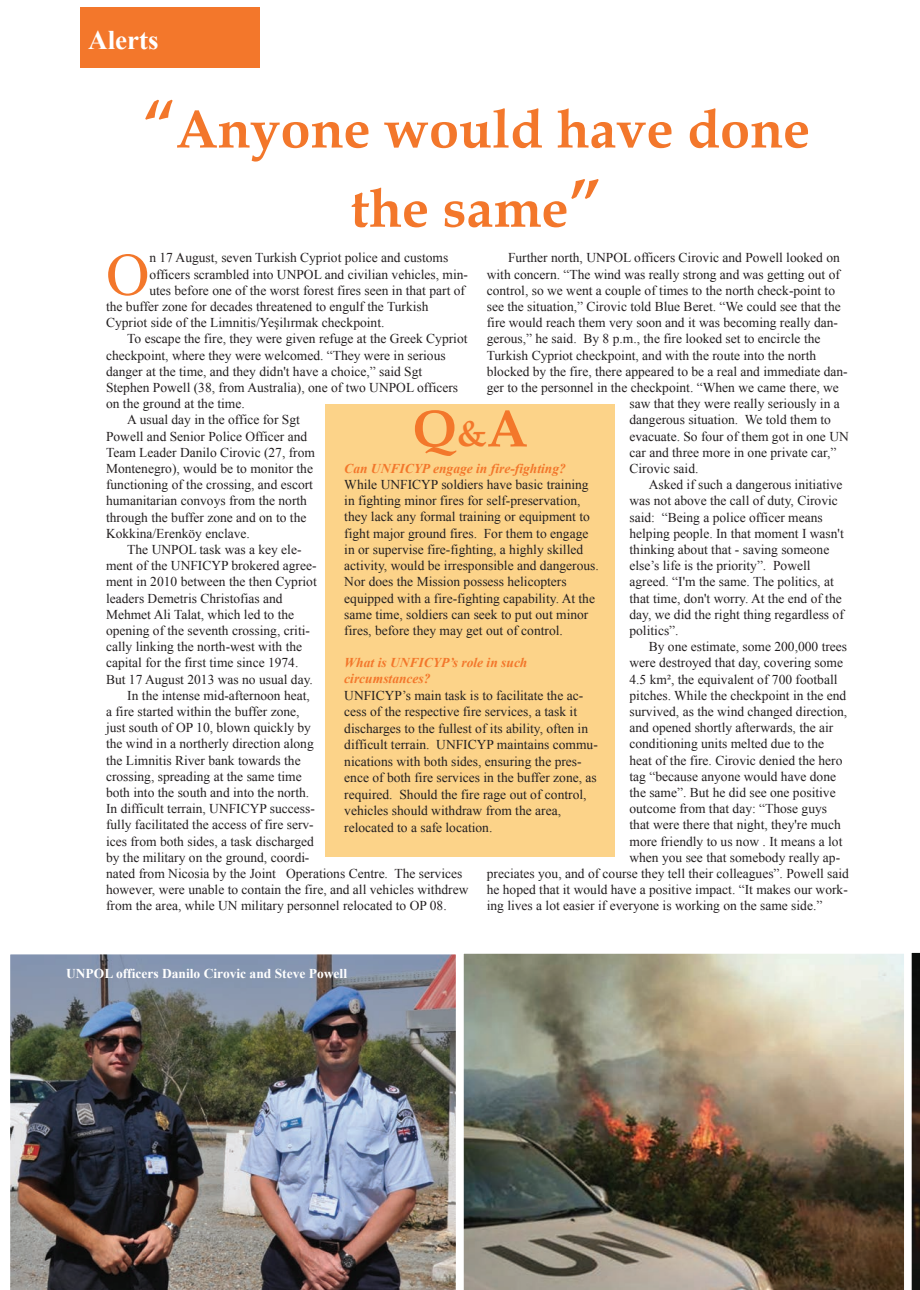
<style>
.page{position:relative;width:920px;height:1290px;background:#fff}
.page>*{position:absolute;margin:0;border:0;box-sizing:border-box;transform-origin:0 0}
.t1{font:60.15px "Times New Roman";color:#f3772b}
.t2{font:700 54px/79.2px "Book Antiqua";color:#f3772b;text-align:center}
.t3{font:700 52.5px "Book Antiqua";color:#f3772b}
.t4{font:700 27px "Times New Roman";color:#fff}
.t5{font:13.5px/16.2px "Times New Roman";color:#231f20}
.t6{font:italic 700 13.5px/16.2px "Times New Roman";color:#f3772b}
.t7{font:700 13.5px "Times New Roman";color:#fff}
.s1{font-size:66px}
.s2{font-size:36px}
</style>
<div class="page">
<img style="left:463px;top:953px;width:441px;height:337px">
<img style="left:10px;top:954px;width:446px;height:336px">
<div style="left:81px;top:7px;width:179px;height:60px;background:#f3772b"></div>
<div style="left:325px;top:404px;width:289px;height:453px;background:#fcd389"></div>
<svg style="left:911px;top:952px;width:9px;height:338px"></svg>
<h3 class="t4" style="left:88px;top:25px;width:72px">Alerts</h3>
<h2 class="t2" style="left:142px;top:91px;width:669px"><span class="s1">“</span>Anyone would have done the same<span class="s1">”</span></h2>
<h1 class="t1" style="left:106px;top:241px;width:45px">O</h1>
<p class="t5" style="left:149px;top:250px;width:300px">n 17 August, seven Turkish Cypriot police and customs</p>
<p class="t5" style="left:508px;top:250px;width:333px">Further north, UNPOL officers Cirovic and Powell looked on</p>
<p class="t5" style="left:487px;top:266px;width:355px">with concern. “The wind was really strong and was getting out of</p>
<p class="t5" style="left:487px;top:282px;width:350px">control, so we went a couple of times to the north check-point to</p>
<p class="t5" style="left:487px;top:298px;width:355px">see the situation,” Cirovic told Blue Beret. “We could see that the</p>
<p class="t5" style="left:487px;top:314px;width:353px">fire would reach them very soon and it was becoming really dan-</p>
<p class="t5" style="left:487px;top:331px;width:335px">gerous,” he said. By 8 p.m., the fire looked set to encircle the</p>
<p class="t5" style="left:487px;top:347px;width:331px">Turkish Cypriot checkpoint, and with the route into the north</p>
<p class="t5" style="left:487px;top:363px;width:363px">blocked by the fire, there appeared to be a real and immediate dan-</p>
<p class="t5" style="left:487px;top:379px;width:354px">ger to the personnel in the checkpoint. “When we came there, we</p>
<p class="t5" style="left:629px;top:395px;width:212px">saw that they were really seriously in a</p>
<p class="t5" style="left:629px;top:412px;width:203px">dangerous situation. We told them to</p>
<p class="t5" style="left:629px;top:428px;width:221px">evacuate. So four of them got in one UN</p>
<p class="t5" style="left:629px;top:444px;width:209px">car and three more in one private car,”</p>
<p class="t5" style="left:629px;top:460px;width:70px">Cirovic said.</p>
<p class="t5" style="left:649px;top:476px;width:195px">Asked if such a dangerous initiative</p>
<p class="t5" style="left:629px;top:493px;width:210px">was not above the call of duty, Cirovic</p>
<p class="t5" style="left:629px;top:509px;width:195px">said: “Being a police officer means</p>
<p class="t5" style="left:629px;top:525px;width:216px">helping people. In that moment I wasn't</p>
<p class="t5" style="left:629px;top:541px;width:201px">thinking about that - saving someone</p>
<p class="t5" style="left:629px;top:557px;width:183px">else’s life is the priority”. Powell</p>
<p class="t5" style="left:629px;top:574px;width:206px">agreed. “I'm the same. The politics, at</p>
<p class="t5" style="left:629px;top:590px;width:214px">that time, don't worry. At the end of the</p>
<p class="t5" style="left:629px;top:606px;width:216px">day, we did the right thing regardless of</p>
<p class="t5" style="left:629px;top:622px;width:51px">politics”.</p>
<p class="t5" style="left:649px;top:638px;width:200px">By one estimate, some 200,000 trees</p>
<p class="t5" style="left:629px;top:655px;width:215px">were destroyed that day, covering some</p>
<p class="t5" style="left:629px;top:671px;width:210px">4.5 km², the equivalent of 700 football</p>
<p class="t5" style="left:629px;top:687px;width:218px">pitches. While the checkpoint in the end</p>
<p class="t5" style="left:629px;top:703px;width:219px">survived, as the wind changed direction,</p>
<p class="t5" style="left:629px;top:719px;width:205px">and opened shortly afterwards, the air</p>
<p class="t5" style="left:629px;top:736px;width:196px">conditioning units melted due to the</p>
<p class="t5" style="left:629px;top:752px;width:214px">heat of the fire. Cirovic denied the hero</p>
<p class="t5" style="left:629px;top:768px;width:208px">tag “because anyone would have done</p>
<p class="t5" style="left:629px;top:784px;width:208px">the same”. But he did see one positive</p>
<p class="t5" style="left:629px;top:800px;width:199px">outcome from that day: “Those guys</p>
<p class="t5" style="left:629px;top:817px;width:213px">that were there that night, they're much</p>
<p class="t5" style="left:629px;top:833px;width:214px">more friendly to us now . It means a lot</p>
<p class="t5" style="left:629px;top:849px;width:212px">when you see that somebody really ap-</p>
<p class="t5" style="left:487px;top:865px;width:364px">preciates you, and of course they tell their colleagues”. Powell said</p>
<p class="t5" style="left:487px;top:881px;width:363px">he hoped that it would have a positive impact. “It makes our work-</p>
<p class="t5" style="left:487px;top:898px;width:337px">ing lives a lot easier if everyone is working on the same side.”</p>
<p class="t5" style="left:149px;top:266px;width:320px">officers scrambled into UNPOL and civilian vehicles, min-</p>
<p class="t5" style="left:149px;top:282px;width:317px">utes before one of the worst forest fires seen in that part of</p>
<p class="t5" style="left:106px;top:298px;width:324px">the buffer zone for decades threatened to engulf the Turkish</p>
<p class="t5" style="left:106px;top:314px;width:280px">Cypriot side of the Limnitis/Yeşilırmak checkpoint.</p>
<p class="t5" style="left:127px;top:331px;width:342px">To escape the fire, they were given refuge at the Greek Cypriot</p>
<p class="t5" style="left:106px;top:347px;width:341px">checkpoint, where they were welcomed. “They were in serious</p>
<p class="t5" style="left:106px;top:363px;width:318px">danger at the time, and they didn't have a choice,” said Sgt</p>
<p class="t5" style="left:106px;top:379px;width:354px">Stephen Powell (38, from Australia), one of two UNPOL officers</p>
<p class="t5" style="left:106px;top:395px;width:140px">on the ground at the time.</p>
<p class="t5" style="left:127px;top:412px;width:174px">A usual day in the office for Sgt</p>
<p class="t5" style="left:106px;top:428px;width:203px">Powell and Senior Police Officer and</p>
<p class="t5" style="left:106px;top:444px;width:211px">Team Leader Danilo Cirovic (27, from</p>
<p class="t5" style="left:106px;top:460px;width:208px">Montenegro), would be to monitor the</p>
<p class="t5" style="left:106px;top:476px;width:208px">functioning of the crossing, and escort</p>
<p class="t5" style="left:106px;top:493px;width:202px">humanitarian convoys from the north</p>
<p class="t5" style="left:106px;top:509px;width:202px">through the buffer zone and on to the</p>
<p class="t5" style="left:106px;top:525px;width:145px">Kokkina/Erenköy enclave.</p>
<p class="t5" style="left:127px;top:541px;width:176px">The UNPOL task was a key ele-</p>
<p class="t5" style="left:106px;top:557px;width:212px">ment of the UNFICYP brokered agree-</p>
<p class="t5" style="left:106px;top:574px;width:212px">ment in 2010 between the then Cypriot</p>
<p class="t5" style="left:106px;top:590px;width:178px">leaders Demetris Christofias and</p>
<p class="t5" style="left:106px;top:606px;width:190px">Mehmet Ali Talat, which led to the</p>
<p class="t5" style="left:106px;top:622px;width:205px">opening of the seventh crossing, criti-</p>
<p class="t5" style="left:106px;top:638px;width:198px">cally linking the north-west with the</p>
<p class="t5" style="left:106px;top:655px;width:194px">capital for the first time since 1974.</p>
<p class="t5" style="left:106px;top:671px;width:208px">But 17 August 2013 was no usual day.</p>
<p class="t5" style="left:127px;top:687px;width:184px">In the intense mid-afternoon heat,</p>
<p class="t5" style="left:106px;top:703px;width:195px">a fire started within the buffer zone,</p>
<p class="t5" style="left:106px;top:719px;width:207px">just south of OP 10, blown quickly by</p>
<p class="t5" style="left:106px;top:736px;width:209px">the wind in a northerly direction along</p>
<p class="t5" style="left:106px;top:752px;width:196px">the Limnitis River bank towards the</p>
<p class="t5" style="left:106px;top:768px;width:197px">crossing, spreading at the same time</p>
<p class="t5" style="left:106px;top:784px;width:205px">both into the south and into the north.</p>
<p class="t5" style="left:106px;top:800px;width:210px">In difficult terrain, UNFICYP success-</p>
<p class="t5" style="left:106px;top:817px;width:209px">fully facilitated the access of fire serv-</p>
<p class="t5" style="left:106px;top:833px;width:209px">ices from both sides, a task discharged</p>
<p class="t5" style="left:106px;top:849px;width:205px">by the military on the ground, coordi-</p>
<p class="t5" style="left:106px;top:865px;width:358px">nated from Nicosia by the Joint Operations Centre. The services</p>
<p class="t5" style="left:106px;top:881px;width:364px">however, were unable to contain the fire, and all vehicles withdrew</p>
<p class="t5" style="left:106px;top:898px;width:342px">from the area, while UN military personnel relocated to OP 08.</p>
<h3 class="t3" style="left:413px;top:398px;width:116px">Q<span class="s2">&amp;</span>A</h3>
<p class="t6" style="left:344px;top:460px;width:223px">Can UNFICYP engage in fire-fighting?</p>
<p class="t5" style="left:344px;top:476px;width:256px">While UNFICYP soldiers have basic training in fighting minor fires for self-preservation, they lack any formal training or equipment to fight major ground fires. For them to engage in or supervise fire-fighting, a highly skilled activity, would be irresponsible and dangerous.<br>Nor does the Mission possess helicopters equipped with a fire-fighting capability. At the same time, soldiers can seek to put out minor fires, before they may get out of control.</p>
<p class="t6" style="left:344px;top:654px;width:185px">What is UNFICYP’s role in such circumstances?</p>
<p class="t5" style="left:344px;top:687px;width:255px">UNFICYP’s main task is to facilitate the ac&shy;cess of the respective fire services, a task it discharges to the fullest of its ability, often in difficult terrain. UNFICYP maintains commu&shy;nications with both sides, ensuring the pres&shy;ence of both fire services in the buffer zone, as required. Should the fire rage out of control, vehicles should withdraw from the area, relocated to a safe location.</p>
<p class="t7" style="left:66px;top:966px;width:282px">UNPOL officers Danilo Cirovic and Steve Powell</p>
</div>
